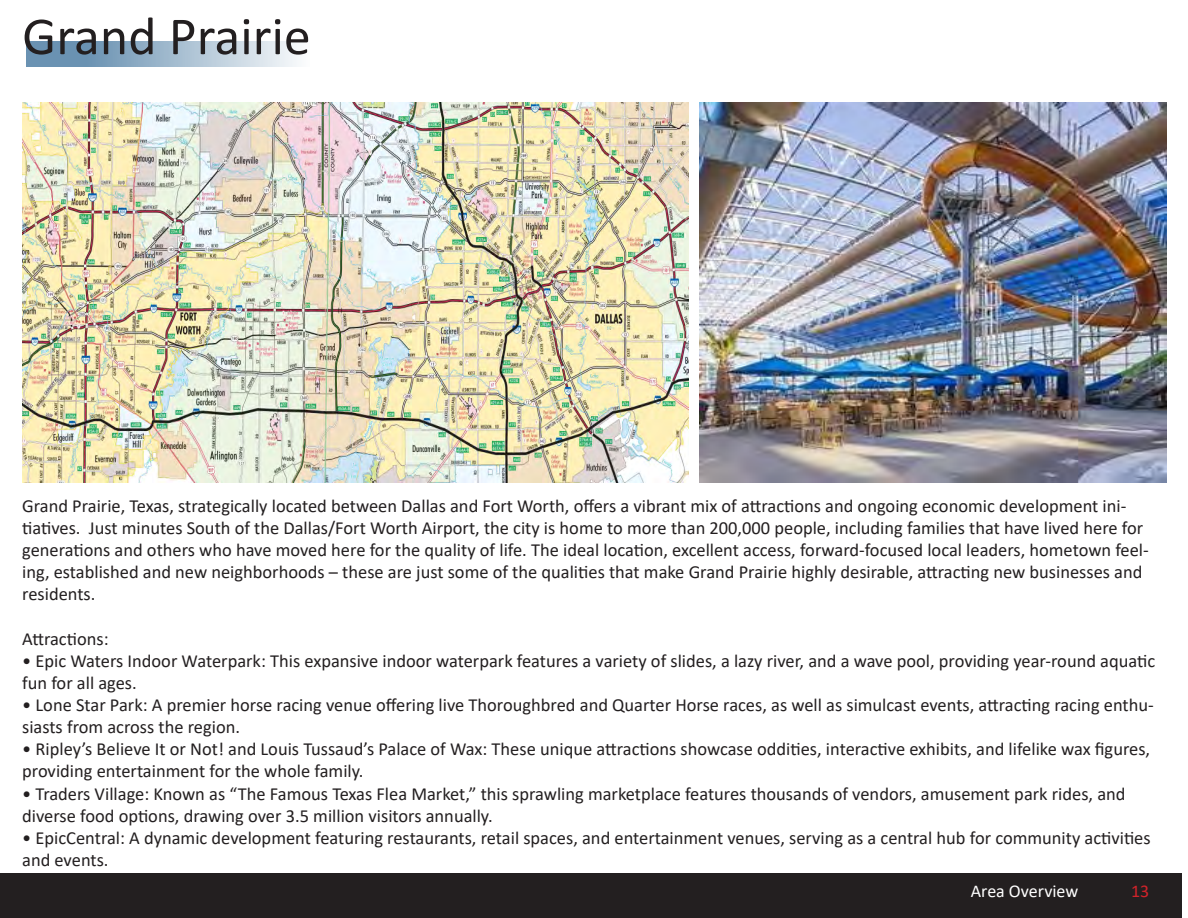
<style>
.page{position:relative;width:1188px;height:918px;background:#fff}
.page>*{position:absolute;margin:0;border:0;box-sizing:border-box;transform-origin:0 0}
.t1{font:54px "Calibri";color:#231f20}
.t2{font:18.45px/22.2px "Calibri";color:#231f20}
.t3{font:18px "Calibri";letter-spacing:-.005em;color:#fff}
.t4{font:18px "Calibri";color:#d1232a}
</style>
<div class="page">
<svg style="left:26px;top:41px;width:271px;height:26px;background:#9fb9cd"></svg>
<div style="left:0;top:873px;width:1181px;height:45px;background:#231f20"></div>
<img style="left:22px;top:102px;width:666px;height:381px">
<img style="left:700px;top:102px;width:466px;height:381px">
<p class="t1" style="left:22px;top:-1px;width:290px">Grand Prairie</p>
<p class="t2" style="left:22px;top:494px;width:1128px">Grand Prairie, Texas, strategically located between Dallas and Fort Worth, offers a vibrant mix of attractions and ongoing economic development ini&shy;tiatives. Just minutes South of the Dallas/Fort Worth Airport, the city is home to more than 200,000 people, including families that have lived here for generations and others who have moved here for the quality of life. The ideal location, excellent access, forward-focused local leaders, hometown feel&shy;ing, established and new neighborhoods – these are just some of the qualities that make Grand Prairie highly desirable, attracting new businesses and residents.</p>
<p class="t2" style="left:22px;top:627px;width:88px">Attractions:</p>
<p class="t2" style="left:22px;top:649px;width:1135px">• Epic Waters Indoor Waterpark: This expansive indoor waterpark features a variety of slides, a lazy river, and a wave pool, providing year-round aquatic fun for all ages.</p>
<p class="t2" style="left:22px;top:693px;width:1133px">• Lone Star Park: A premier horse racing venue offering live Thoroughbred and Quarter Horse races, as well as simulcast events, attracting racing enthu&shy;siasts from across the region.</p>
<p class="t2" style="left:22px;top:738px;width:1130px">• Ripley’s Believe It or Not! and Louis Tussaud’s Palace of Wax: These unique attractions showcase oddities, interactive exhibits, and lifelike wax figures, providing entertainment for the whole family.</p>
<p class="t2" style="left:22px;top:782px;width:1105px">• Traders Village: Known as “The Famous Texas Flea Market,” this sprawling marketplace features thousands of vendors, amusement park rides, and diverse food options, drawing over 3.5 million visitors annually.</p>
<p class="t2" style="left:22px;top:826px;width:1130px">• EpicCentral: A dynamic development featuring restaurants, retail spaces, and entertainment venues, serving as a central hub for community activities and events.</p>
<p class="t3" style="left:971px;top:879px;width:109px">Area Overview</p>
<p class="t4" style="left:1131px;top:879px;width:20px">13</p>
</div>
